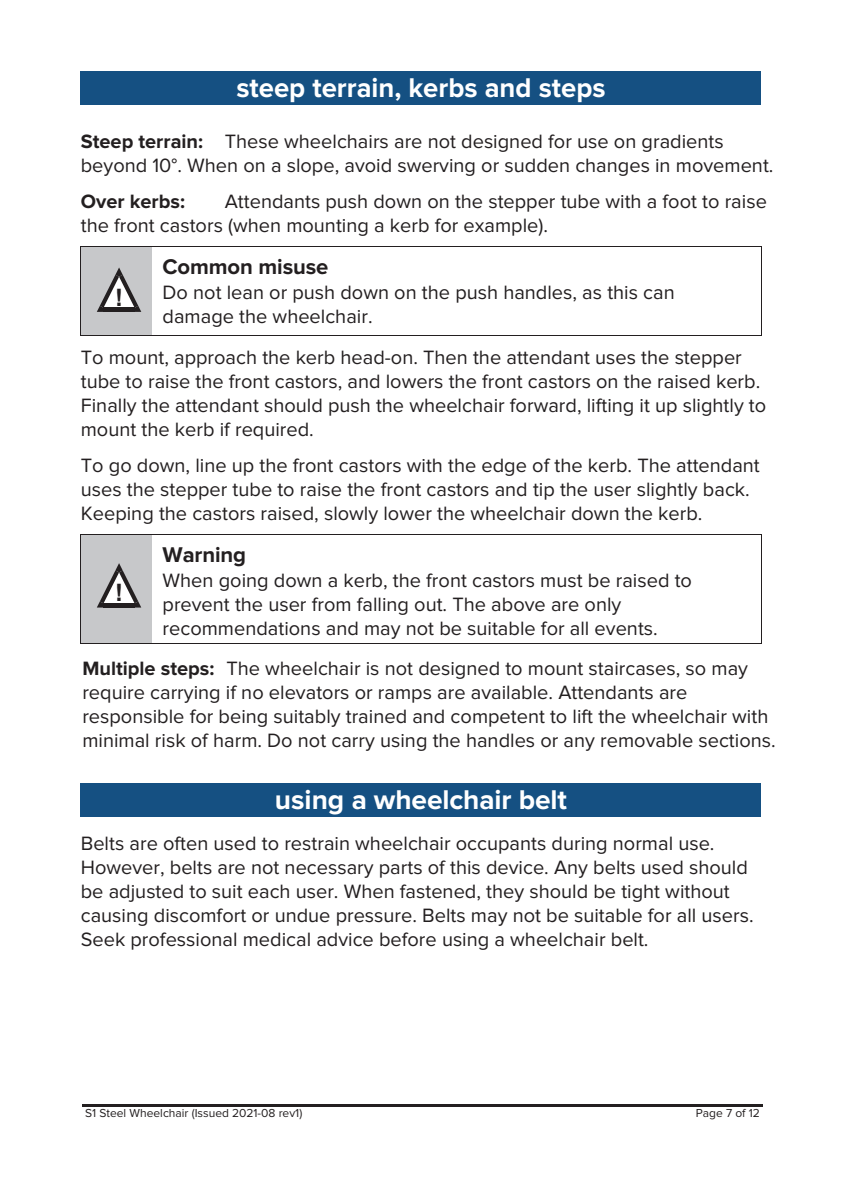
<style>
.page{position:relative;width:842px;height:1191px;background:#fff}
.page>*{position:absolute;margin:0;border:0;box-sizing:border-box;transform-origin:0 0}
.t1{font:700 28px "Proxima Nova";color:#fff}
.t2{font:700 24px "Arial";color:#231f20}
.t3{font:700 22px "Proxima Nova";letter-spacing:-.005em;color:#231f20}
.t4{font:20px/24px "Proxima Nova";color:#231f20}
.t5{font:700 20px "Proxima Nova";color:#231f20}
.t6{font:12px "Proxima Nova";color:#231f20}
.s1{font-weight:700}
</style>
<div class="page">
<hr style="left:82px;top:1103px;width:681px;height:3px;background:#231f20">
<div style="left:81px;top:71px;width:680px;height:34px;background:#155082"></div>
<div style="left:81px;top:783px;width:680px;height:33px;background:#155082"></div>
<div style="left:81px;top:247px;width:11px;height:88px;background:#c7c8ca"></div>
<div style="left:141px;top:247px;width:11px;height:88px;background:#c7c8ca"></div>
<div style="left:92px;top:247px;width:49px;height:37px;background:#c7c8ca"></div>
<div style="left:92px;top:284px;width:49px;height:51px;background:#c7c8ca"></div>
<svg style="left:97px;top:267px;width:44px;height:45px"></svg>
<hr style="left:104px;top:308px;width:31px;height:4px;background:#231f20">
<hr style="left:82px;top:246px;width:70px;height:1px;background:#231f20">
<hr style="left:153px;top:246px;width:472px;height:1px;background:#231f20">
<hr style="left:627px;top:246px;width:134px;height:1px;background:#231f20">
<hr style="left:80px;top:247px;width:1px;height:88px;background:#231f20">
<hr style="left:81px;top:335px;width:71px;height:1px;background:#231f20">
<hr style="left:151px;top:335px;width:610px;height:1px;background:#231f20">
<hr style="left:761px;top:247px;width:1px;height:88px;background:#231f20">
<div style="left:81px;top:535px;width:11px;height:108px;background:#c7c8ca"></div>
<div style="left:141px;top:535px;width:11px;height:108px;background:#c7c8ca"></div>
<div style="left:92px;top:535px;width:49px;height:45px;background:#c7c8ca"></div>
<div style="left:92px;top:580px;width:49px;height:63px;background:#c7c8ca"></div>
<svg style="left:97px;top:563px;width:44px;height:44px"></svg>
<hr style="left:104px;top:603px;width:31px;height:4px;background:#231f20">
<hr style="left:82px;top:534px;width:70px;height:1px;background:#231f20">
<hr style="left:153px;top:534px;width:472px;height:1px;background:#231f20">
<hr style="left:627px;top:534px;width:134px;height:1px;background:#231f20">
<hr style="left:80px;top:535px;width:1px;height:108px;background:#231f20">
<hr style="left:81px;top:643px;width:71px;height:1px;background:#231f20">
<hr style="left:151px;top:643px;width:610px;height:1px;background:#231f20">
<hr style="left:761px;top:535px;width:1px;height:108px;background:#231f20">
<h1 class="t1" style="left:236px;top:75px;width:371px">steep terrain, kerbs and steps</h1>
<p class="t4" style="left:81px;top:130px;width:694px"><span class="s1">Steep terrain:</span> These wheelchairs are not designed for use on gradients beyond 10°. When on a slope, avoid swerving or sudden changes in movement.</p>
<p class="t5" style="left:81px;top:192px;width:106px">Over kerbs:</p>
<p class="t4" style="left:81px;top:190px;width:688px;text-indent:144px">Attendants push down on the stepper tube with a foot to raise the front castors (when mounting a kerb for example).</p>
<p class="t2" style="left:115px;top:280px;width:9px">!</p>
<p class="t3" style="left:163px;top:256px;width:167px">Common misuse</p>
<p class="t4" style="left:163px;top:281px;width:514px">Do not lean or push down on the push handles, as this can damage the wheelchair.</p>
<p class="t4" style="left:81px;top:346px;width:687px">To mount, approach the kerb head-on. Then the attendant uses the stepper tube to raise the front castors, and lowers the front castors on the raised kerb.<br>Finally the attendant should push the wheelchair forward, lifting it up slightly to mount the kerb if required.</p>
<p class="t4" style="left:81px;top:454px;width:680px">To go down, line up the front castors with the edge of the kerb. The attendant uses the stepper tube to raise the front castors and tip the user slightly back.<br>Keeping the castors raised, slowly lower the wheelchair down the kerb.</p>
<p class="t3" style="left:163px;top:544px;width:85px">Warning</p>
<p class="t4" style="left:163px;top:569px;width:531px">When going down a kerb, the front castors must be raised to prevent the user from falling out. The above are only recommendations and may not be suitable for all events.</p>
<p class="t4" style="left:82px;top:657px;width:695px"><span class="s1">Multiple steps:</span> The wheelchair is not designed to mount staircases, so may require carrying if no elevators or ramps are available. Attendants are responsible for being suitably trained and competent to lift the wheelchair with minimal risk of harm. Do not carry using the handles or any removable sections.</p>
<p class="t2" style="left:115px;top:576px;width:9px">!</p>
<h1 class="t1" style="left:275px;top:787px;width:294px">using a wheelchair belt</h1>
<p class="t4" style="left:81px;top:832px;width:674px">Belts are often used to restrain wheelchair occupants during normal use.<br>However, belts are not necessary parts of this device. Any belts used should be adjusted to suit each user. When fastened, they should be tight without causing discomfort or undue pressure. Belts may not be suitable for all users.<br>Seek professional medical advice before using a wheelchair belt.</p>
<p class="t6" style="left:85px;top:1108px;width:219px">S1 Steel Wheelchair (Issued 2021-08 rev1)</p>
<p class="t6" style="left:696px;top:1108px;width:65px">Page 7 of 12</p>
</div>
